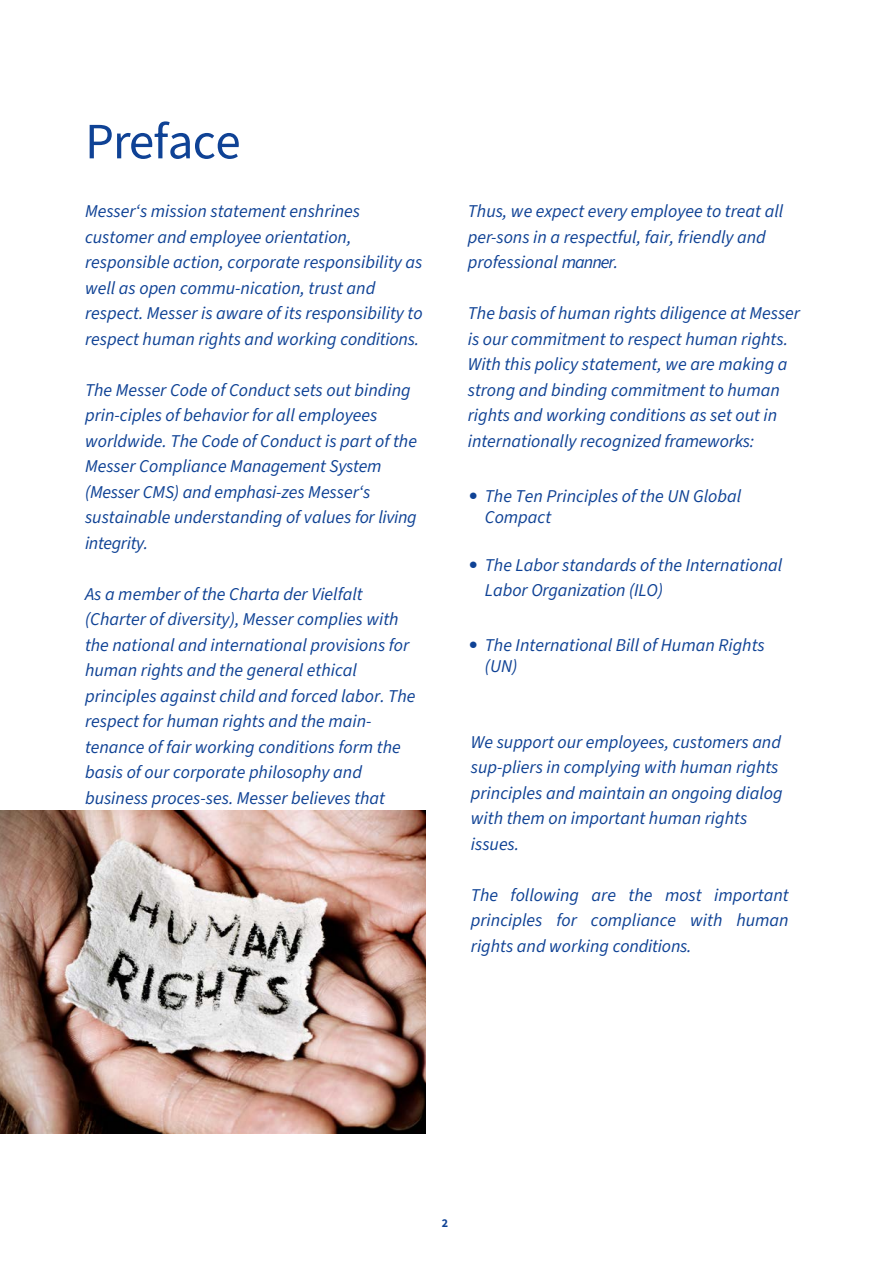
<style>
.page{position:relative;width:893px;height:1263px;background:#fff}
.page>*{position:absolute;margin:0;border:0;box-sizing:border-box;transform-origin:0 0}
.t1{font:51px "Source Sans 3";letter-spacing:-.015em;color:#0f4295}
.t2{font:italic 18px/25.5px "Source Sans 3";color:#0f4295}
.t3{font:700 12px "Source Sans 3";color:#0f4295}
.s1{font-family:"Rotis Sans Serif Pro";font-weight:300}
</style>
<div class="page">
<img style="left:0;top:810px;width:425px;height:324px">
<h1 class="t1" style="left:85px;top:109px;width:157px">Preface</h1>
<p class="t2" style="left:85px;top:198px;width:339px">Messer‘s mission statement enshrines customer and employee orientation, responsible action, corporate responsibility as well as open commu-nication, trust and respect. Messer is aware of its responsibility to respect human rights and working conditions.</p>
<p class="t2" style="left:85px;top:377px;width:333px">The Messer Code of Conduct sets out binding prin-ciples of behavior for all employees worldwide. The Code of Conduct is part of the Messer Compliance Management System (Messer CMS) and emphasi-zes Messer‘s sustainable understanding of values for living integrity.</p>
<p class="t2" style="left:85px;top:581px;width:332px">As a member of the Charta der Vielfalt (Charter of diversity), Messer complies with the national and international provisions for human rights and the general ethical principles against child and forced labor. The respect for human rights and the main&shy;tenance of fair working conditions form the basis of our corporate philosophy and business proces-ses. Messer believes that</p>
<p class="t2" style="left:468px;top:198px;width:317px">Thus, we expect every employee to treat all per-sons in a respectful, fair, friendly and professional manner.</p>
<p class="t2" style="left:468px;top:300px;width:334px">The basis of human rights diligence at Messer is our commitment to respect human rights.<br>With this policy statement, we are making a strong and binding commitment to human rights and working conditions as set out in internationally recognized frameworks:</p>
<p class="t2" style="left:485px;top:485px;width:258px;line-height:21.6px;text-indent:-17px"><span class="s1">•</span> The Ten Principles of the UN Global<br>Compact</p>
<p class="t2" style="left:485px;top:552px;width:299px;text-indent:-17px"><span class="s1">•</span> The Labor standards of the International<br>Labor Organization (ILO)</p>
<p class="t2" style="left:485px;top:634px;width:281px;line-height:21.6px;text-indent:-17px"><span class="s1">•</span> The International Bill of Human Rights (UN)</p>
<p class="t2" style="left:471px;top:729px;width:313px">We support our employees, customers and sup-pliers in complying with human rights principles and maintain an ongoing dialog with them on important human rights issues.</p>
<p class="t2" style="left:471px;top:882px;width:319px;text-align:justify">The following are the most important principles for compliance with human rights and working conditions.</p>
<p class="t3" style="left:442px;top:1215px;width:8px">2</p>
</div>
